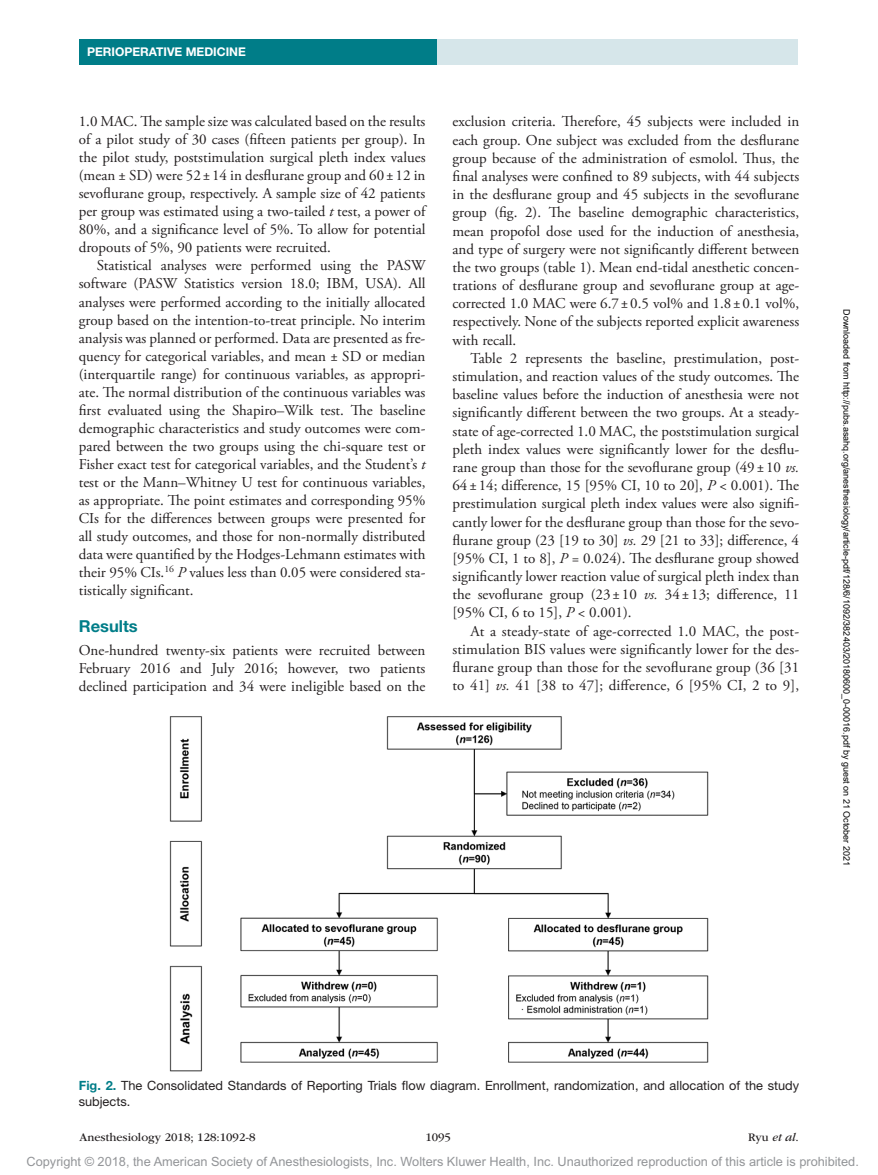
<style>
.page{position:relative;width:878px;height:1175px;background:#fff}
.page>*{position:absolute;margin:0;border:0;box-sizing:border-box;transform-origin:0 0}
.t1{font:700 16.5px "Helvetica Neue LT Std";color:#007d88}
.t2{font:15px/18.1px "Adobe Garamond Pro";color:#231f20;text-align:justify}
.t3{font:12.75px "Arial MT Std";color:#939598}
.t4{font:12.75px/15.8px "Helvetica Neue LT Std";color:#231f20}
.t5{font:12px "ITC Garamond Std";color:#231f20}
.t6{font:700 12px "Helvetica Neue LT Std";color:#fff}
.t7{font:9px "Arial";color:#000}
.s1{font-style:italic}
.s2{font-weight:700;color:#007d88}
</style>
<div class="page">
<div style="left:432px;top:39px;width:365px;height:26px;background:#d6e6ea"></div>
<div style="left:79px;top:39px;width:357px;height:25px;background:#007d88"></div>
<img style="left:169px;top:716px;width:540px;height:356px">
<p class="t6" style="left:87px;top:44px;width:160px">PERIOPERATIVE MEDICINE</p>
<p class="t2" style="left:79px;top:113px;width:348px">1.0 MAC. The sample size was calculated based on the results of a pilot study of 30 cases (fifteen patients per group). In the pilot study, poststimulation surgical pleth index values (mean ± SD) were 52 ± 14 in desflurane group and 60 ±12 in sevoflurane group, respectively. A sample size of 42 patients per group was estimated using a two-tailed <span class="s1">t</span> test, a power of 80%, and a significance level of 5%. To allow for potential dropouts of 5%, 90 patients were recruited.</p>
<p class="t2" style="left:79px;top:257px;width:348px;text-indent:18px">Statistical analyses were performed using the PASW software (PASW Statistics version 18.0; IBM, USA). All analyses were performed according to the initially allocated group based on the intention-to-treat principle. No interim analysis was planned or performed. Data are presented as fre&shy;quency for categorical variables, and mean ± SD or median (interquartile range) for continuous variables, as appropri&shy;ate. The normal distribution of the continuous variables was first evaluated using the Shapiro–Wilk test. The baseline demographic characteristics and study outcomes were com&shy;pared between the two groups using the chi-square test or Fisher exact test for categorical variables, and the Student’s <span class="s1">t </span>test or the Mann–Whitney U test for continuous variables, as appropriate. The point estimates and corresponding 95% CIs for the differences between groups were presented for all study outcomes, and those for non-normally distributed data were quantified by the Hodges-Lehmann estimates with their 95% CIs.<sup>16</sup> <span class="s1">P</span> values less than 0.05 were considered sta&shy;tistically significant.</p>
<p class="t1" style="left:79px;top:616px;width:60px">Results</p>
<p class="t2" style="left:79px;top:641px;width:348px">One-hundred twenty-six patients were recruited between February 2016 and July 2016; however, two patients declined participation and 34 were ineligible based on the</p>
<p class="t2" style="left:452px;top:113px;width:348px">exclusion criteria. Therefore, 45 subjects were included in each group. One subject was excluded from the desflurane group because of the administration of esmolol. Thus, the final analyses were confined to 89 subjects, with 44 subjects in the desflurane group and 45 subjects in the sevoflurane group (fig. 2). The baseline demographic characteristics, mean propofol dose used for the induction of anesthesia, and type of surgery were not significantly different between the two groups (table 1). Mean end-tidal anesthetic concen&shy;trations of desflurane group and sevoflurane group at age&shy;corrected 1.0 MAC were 6.7 ±0.5 vol% and 1.8 ±0.1 vol%, respectively. None of the subjects reported explicit awareness with recall.</p>
<p class="t2" style="left:452px;top:349px;width:348px;text-indent:18px">Table 2 represents the baseline, prestimulation, post&shy;stimulation, and reaction values of the study outcomes. The baseline values before the induction of anesthesia were not significantly different between the two groups. At a steady&shy;state of age-corrected 1.0 MAC, the poststimulation surgical pleth index values were significantly lower for the desflu&shy;rane group than those for the sevoflurane group (49 ± 10 <span class="s1">vs.<br></span>64±14; difference, 15 [95% CI, 10 to 20], <span class="s1">P</span> &lt; 0.001). The prestimulation surgical pleth index values were also signifi&shy;cantly lower for the desflurane group than those for the sevo&shy;flurane group (23 [19 to 30] <span class="s1">vs.</span> 29 [21 to 33]; difference, 4 [95% CI, 1 to 8], <span class="s1">P</span> = 0.024). The desflurane group showed significantly lower reaction value of surgical pleth index than the sevoflurane group (23± 10 <span class="s1">vs.</span> 34±13; difference, 11 [95% CI, 6 to 15], <span class="s1">P</span> &lt; 0.001).</p>
<p class="t2" style="left:452px;top:622px;width:348px;text-indent:18px">At a steady-state of age-corrected 1.0 MAC, the post&shy;stimulation BIS values were significantly lower for the des&shy;flurane group than those for the sevoflurane group (36 [31 to 41] <span class="s1">vs.</span> 41 [38 to 47]; difference, 6 [95% CI, 2 to 9],</p>
<p class="t7" style="left:850px;top:309px;width:558px;rotate:90deg">Downloaded from http://pubs.asahq.org/anesthesiology/article-pdf/128/6/1092/382403/20180600_0-00016.pdf by guest on 21 October 2021</p>
<p class="t4" style="left:79px;top:1077px;width:722px"><span class="s2">Fig. 2.</span> The Consolidated Standards of Reporting Trials flow diagram. Enrollment, randomization, and allocation of the study subjects.</p>
<p class="t5" style="left:80px;top:1130px;width:177px">Anesthesiology 2018; 128:1092-8</p>
<p class="t5" style="left:425px;top:1130px;width:27px">1095</p>
<p class="t5" style="left:748px;top:1130px;width:52px">Ryu <span class="s1">et al</span>.</p>
<p class="t3" style="left:27px;top:1154px;width:833px">Copyright © 2018, the American Society of Anesthesiologists, Inc. Wolters Kluwer Health, Inc. Unauthorized reproduction of this article is prohibited.</p>
</div>
